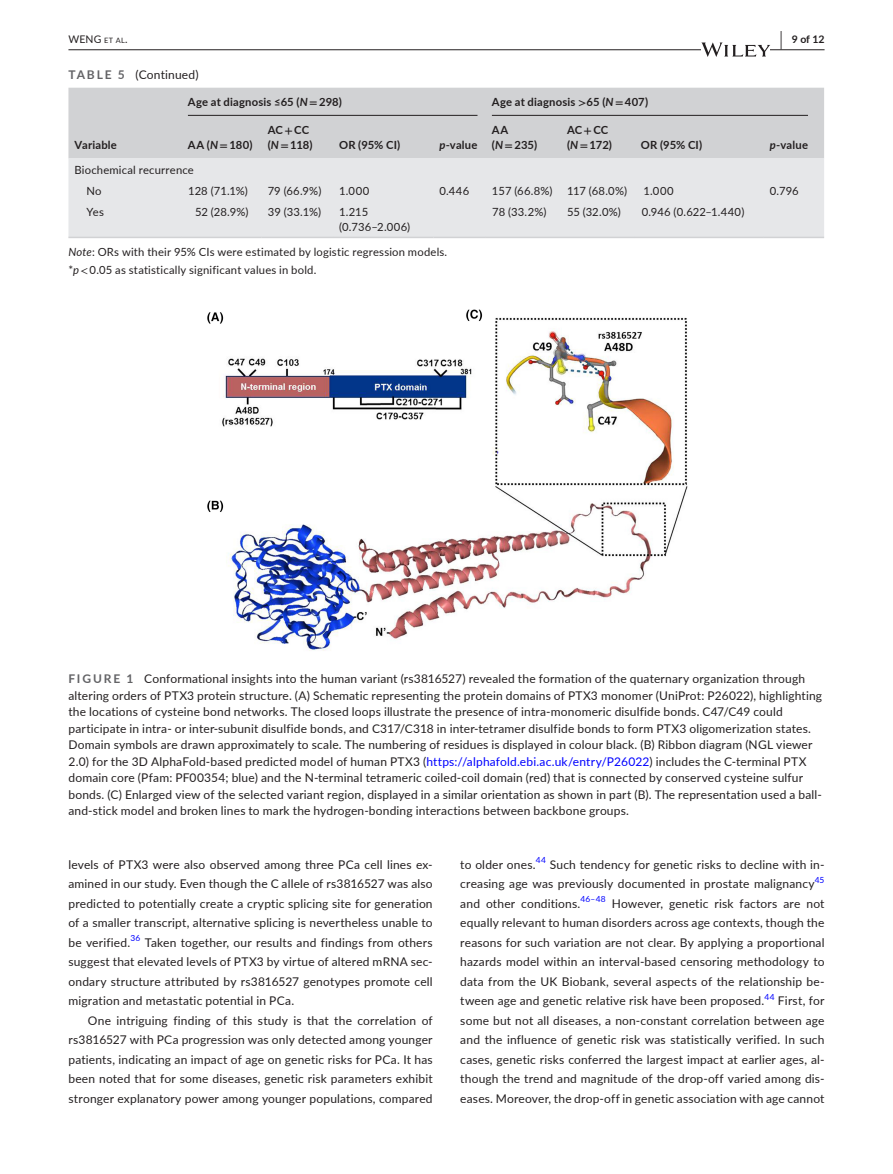
<style>
.page{position:relative;width:893px;height:1174px;background:#fff}
.page>*{position:absolute;margin:0;border:0;box-sizing:border-box;transform-origin:0 0}
.t1{font:12px/19.5px "Lato";letter-spacing:.015em;color:#231f20;text-align:justify}
.t2{font:11.25px/21px "Lato";letter-spacing:.015em;color:#231f20}
.t3{font:700 11.25px/15.8px "Lato";letter-spacing:.015em;color:#231f20}
.t4{font:10.5px "Lato";color:#231f20}
.t5{font:700 10.5px "Lato";color:#231f20}
.t6{font:8.4px "Lato";letter-spacing:.035em;color:#00f}
.s1{font-size:7.35px}
.s2{font-size:19.5px}
.s3{font-weight:700;color:#636366}
.s4{font-style:italic}
.s5{font-family:"STIX"}
.s6{color:#00f}
</style>
<div class="page">
<hr style="left:68px;top:49px;width:756px;height:1px;background:#231f20">
<svg style="left:701px;top:42px;width:69px;height:15px"></svg>
<div style="left:68px;top:88px;width:756px;height:70px;background:#d1d2d4"></div>
<div style="left:68px;top:158px;width:756px;height:79px;background:#e6e7e9"></div>
<hr style="left:68px;top:237px;width:114px;height:1px;background:#d1d2d4">
<hr style="left:182px;top:237px;width:80px;height:1px;background:#d1d2d4">
<hr style="left:262px;top:237px;width:71px;height:1px;background:#d1d2d4">
<hr style="left:333px;top:237px;width:100px;height:1px;background:#d1d2d4">
<hr style="left:433px;top:237px;width:53px;height:1px;background:#d1d2d4">
<hr style="left:486px;top:237px;width:75px;height:1px;background:#d1d2d4">
<hr style="left:561px;top:237px;width:74px;height:1px;background:#d1d2d4">
<hr style="left:635px;top:237px;width:129px;height:1px;background:#d1d2d4">
<hr style="left:764px;top:237px;width:60px;height:1px;background:#d1d2d4">
<hr style="left:188px;top:115px;width:289px;height:1px;background:#231f20">
<hr style="left:492px;top:115px;width:316px;height:1px;background:#231f20">
<img style="left:207px;top:309px;width:481px;height:342px">
<p class="t4" style="left:68px;top:31px;width:61px">WENG <span class="s1">et al</span>.</p>
<p class="t5" style="left:780px;top:31px;width:46px"><span class="s2">|</span> 9 of 12</p>
<p class="t1" style="left:68px;top:64px;width:132px"><span class="s3">TABLE 5</span> (Continued)</p>
<p class="t3" style="left:74px;top:137px;width:44px">Variable</p>
<p class="t3" style="left:188px;top:93px;width:156px">Age at diagnosis ≤65 (<span class="s4">N</span><span class="s5">=</span> 298)</p>
<p class="t3" style="left:492px;top:93px;width:158px">Age at diagnosis <span class="s5">&gt;</span>65 (<span class="s4">N</span><span class="s5">=</span> 407)</p>
<p class="t3" style="left:188px;top:137px;width:66px">AA (<span class="s4">N</span><span class="s5">=</span> 180)</p>
<p class="t3" style="left:268px;top:121px;width:46px">AC <span class="s5">+</span> CC (<span class="s4">N</span><span class="s5">=</span> 118)</p>
<p class="t3" style="left:492px;top:121px;width:47px">AA<br>(<span class="s4">N</span><span class="s5">=</span> 235)</p>
<p class="t3" style="left:567px;top:121px;width:46px">AC <span class="s5">+</span> CC (<span class="s4">N</span><span class="s5">=</span> 172)</p>
<p class="t3" style="left:339px;top:137px;width:63px">OR (95% CI)</p>
<p class="t3" style="left:439px;top:137px;width:40px"><span class="s4">p</span>-value</p>
<p class="t3" style="left:641px;top:137px;width:63px">OR (95% CI)</p>
<p class="t3" style="left:770px;top:137px;width:40px"><span class="s4">p</span>-value</p>
<p class="t2" style="left:86px;top:158px;width:109px;text-indent:-12px">Biochemical recurrence<br>No</p>
<p class="t2" style="left:188px;top:179px;width:61px">128 (71.1%)</p>
<p class="t2" style="left:268px;top:179px;width:55px">79 (66.9%)</p>
<p class="t2" style="left:339px;top:179px;width:32px">1.000</p>
<p class="t2" style="left:439px;top:179px;width:31px">0.446</p>
<p class="t2" style="left:492px;top:179px;width:62px">157 (66.8%)</p>
<p class="t2" style="left:567px;top:179px;width:62px">117 (68.0%)</p>
<p class="t2" style="left:643px;top:179px;width:32px">1.000</p>
<p class="t2" style="left:770px;top:179px;width:30px">0.796</p>
<p class="t2" style="left:86px;top:201px;width:19px">Yes</p>
<p class="t2" style="left:195px;top:201px;width:55px">52 (28.9%)</p>
<p class="t2" style="left:268px;top:201px;width:55px">39 (33.1%)</p>
<p class="t2" style="left:339px;top:203px;width:73px;line-height:15.8px">1.215 (0.736–2.006)</p>
<p class="t2" style="left:492px;top:201px;width:56px">78 (33.2%)</p>
<p class="t2" style="left:567px;top:201px;width:55px">55 (32.0%)</p>
<p class="t2" style="left:642px;top:201px;width:104px">0.946 (0.622–1.440)</p>
<p class="t2" style="left:68px;top:243px;width:380px;line-height:18px"><span class="s4">Note</span>: ORs with their 95% CIs were estimated by logistic regression models. *<span class="s4">p</span><span class="s5">&lt;</span> 0.05 as statistically significant values in bold.</p>
<p class="t1" style="left:68px;top:670px;width:755px;line-height:16.5px;text-align:left"><span class="s3">FIGURE 1</span> Conformational insights into the human variant (rs3816527) revealed the formation of the quaternary organization through altering orders of PTX3 protein structure. (A) Schematic representing the protein domains of PTX3 monomer (UniProt: P26022), highlighting the locations of cysteine bond networks. The closed loops illustrate the presence of intra-monomeric disulfide bonds. C47/C49 could participate in intra- or inter-subunit disulfide bonds, and C317/C318 in inter-tetramer disulfide bonds to form PTX3 oligomerization states.<br>Domain symbols are drawn approximately to scale. The numbering of residues is displayed in colour black. (B) Ribbon diagram (NGL viewer 2.0) for the 3D AlphaFold-based predicted model of human PTX3 (<span class="s6">https://alphafold.ebi.ac.uk/entry/P26022</span>) includes the C-terminal PTX domain core (Pfam: PF00354; blue) and the N-terminal tetrameric coiled-coil domain (red) that is connected by conserved cysteine sulfur bonds. (C) Enlarged view of the selected variant region, displayed in a similar orientation as shown in part (B). The representation used a ball&shy;and-stick model and broken lines to mark the hydrogen-bonding interactions between backbone groups.</p>
<p class="t1" style="left:68px;top:854px;width:366px">levels of PTX3 were also observed among three PCa cell lines ex&shy;amined in our study. Even though the C allele of rs3816527 was also predicted to potentially create a cryptic splicing site for generation of a smaller transcript, alternative splicing is nevertheless unable to be verified.</p>
<p class="t6" style="left:130px;top:932px;width:11px">36</p>
<p class="t1" style="left:68px;top:932px;width:366px;text-indent:76px">Taken together, our results and findings from others suggest that elevated levels of PTX3 by virtue of altered mRNA sec&shy;ondary structure attributed by rs3816527 genotypes promote cell migration and metastatic potential in PCa.</p>
<p class="t1" style="left:68px;top:1010px;width:366px;text-indent:20px">One intriguing finding of this study is that the correlation of rs3816527 with PCa progression was only detected among younger patients, indicating an impact of age on genetic risks for PCa. It has been noted that for some diseases, genetic risk parameters exhibit stronger explanatory power among younger populations, compared</p>
<p class="t1" style="left:460px;top:854px;width:77px">to older ones.</p>
<p class="t6" style="left:536px;top:854px;width:12px">44</p>
<p class="t1" style="left:460px;top:854px;width:366px;text-indent:89px">Such tendency for genetic risks to decline with in&shy;creasing age was previously documented in prostate malignancy</p>
<p class="t6" style="left:815px;top:874px;width:11px">45</p>
<p class="t1" style="left:460px;top:893px;width:122px">and other conditions.</p>
<p class="t6" style="left:580px;top:893px;width:27px">46–48</p>
<p class="t1" style="left:460px;top:893px;width:366px;text-indent:151px">However, genetic risk factors are not equally relevant to human disorders across age contexts, though the reasons for such variation are not clear. By applying a proportional hazards model within an interval-based censoring methodology to data from the UK Biobank, several aspects of the relationship be&shy;tween age and genetic relative risk have been proposed.<sup>44</sup> First, for some but not all diseases, a non-constant correlation between age and the influence of genetic risk was statistically verified. In such cases, genetic risks conferred the largest impact at earlier ages, al&shy;though the trend and magnitude of the drop-off varied among dis&shy;eases. Moreover, the drop-off in genetic association with age cannot</p>
</div>
